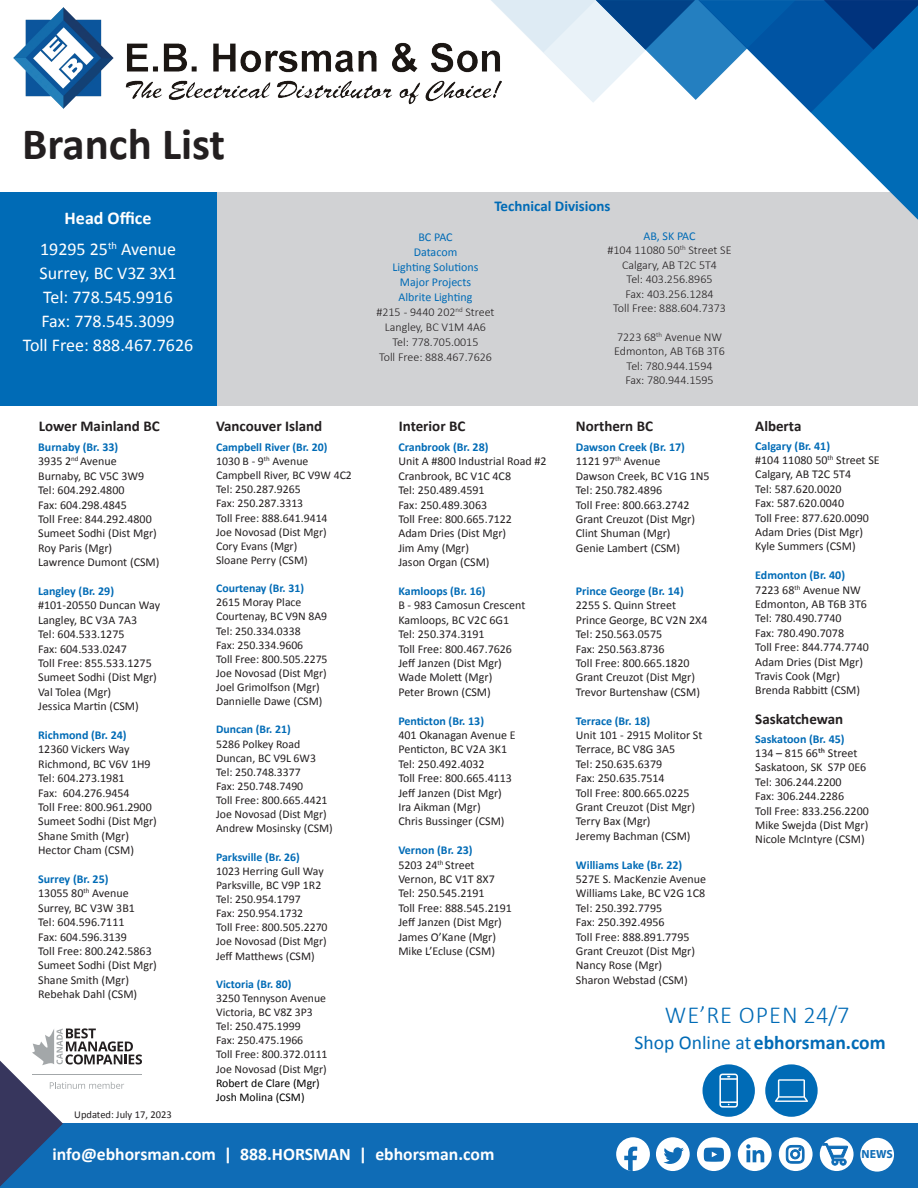
<style>
.page{position:relative;width:918px;height:1188px;background:#fff}
.page>*{position:absolute;margin:0;border:0;box-sizing:border-box;transform-origin:0 0}
.t1{font:700 45px "Calibri";color:#231f20}
.t2{font:300 24.45px "Calibri";letter-spacing:.04em;color:#006bb6}
.t3{font:700 19.5px "Calibri";color:#006bb6}
.t4{font:18px/24px "Calibri";color:#fff;text-align:center}
.t5{font:700 17.7px "Calibri";color:#fff}
.t6{font:700 15px "Calibri";color:#231f20}
.t7{font:700 15px "Calibri";color:#006bb6}
.t8{font:12px/14.4px "Calibri";color:#231f20}
.t9{font:300 12px/15px "Calibri";color:#231f20;text-align:center}
.t10{font:700 12px "Calibri";color:#006bb6}
.t11{font:700 11.85px "Myriad Pro";color:#0f6cb6}
.t12{font:11.7px/14.1px "Calibri";color:#231f20}
.t13{font:700 11.7px "Calibri";color:#006bb6}
.t14{font:11.7px/14.1px "Calibri";color:#000}
.t15{font:10.5px "Calibri";color:#231f20}
.s1{font-weight:700}
.s2{font-weight:400;color:#006bb6}
.s3{font-weight:700;color:#006bb6}
.s4{font-weight:400}
</style>
<div class="page">
<div style="left:0;top:1124px;width:918px;height:64px;background:#0f6cb6"></div>
<div style="left:820px;top:1137px;width:34px;height:34px;background:#fff;border-radius:50%"></div>
<div style="left:656px;top:1137px;width:34px;height:34px;background:#fff;border-radius:50%"></div>
<div style="left:697px;top:1137px;width:34px;height:34px;background:#fff;border-radius:50%"></div>
<div style="left:738px;top:1137px;width:34px;height:34px;background:#fff;border-radius:50%"></div>
<div style="left:779px;top:1137px;width:34px;height:34px;background:#fff;border-radius:50%"></div>
<svg style="left:616px;top:1137px;width:34px;height:34px"></svg>
<svg style="left:663px;top:1147px;width:21px;height:17px"></svg>
<svg style="left:704px;top:1148px;width:20px;height:14px"></svg>
<svg style="left:746px;top:1144px;width:18px;height:18px"></svg>
<div style="left:860px;top:1138px;width:34px;height:34px;background:#fff;border-radius:50%"></div>
<svg style="left:786px;top:1145px;width:19px;height:19px"></svg>
<svg style="left:822px;top:1143px;width:26px;height:23px"></svg>
<div style="left:1px;top:193px;width:917px;height:213px;background:#d1d2d4"></div>
<img style="left:14px;top:8px;width:469px;height:100px">
<svg style="left:698px;top:113px;width:220px;height:107px"></svg>
<svg style="left:483px;top:0;width:435px;height:113px"></svg>
<div style="left:703px;top:1064px;width:52px;height:53px;background:#006bb6;border-radius:50%"></div>
<svg style="left:719px;top:1074px;width:19px;height:34px"></svg>
<div style="left:765px;top:1064px;width:53px;height:53px;background:#006bb6;border-radius:50%"></div>
<svg style="left:775px;top:1079px;width:33px;height:23px"></svg>
<div style="left:0;top:193px;width:216px;height:213px;background:#006bb6"></div>
<svg style="left:0;top:1028px;width:141px;height:159px"></svg>
<hr style="left:33px;top:1074px;width:108px;height:1px;background:#a3a7a9">
<h1 class="t1" style="left:22px;top:112px;width:204px">Branch List</h1>
<h3 class="t4" style="left:40px;top:202px;width:137px;line-height:31.5px"><span class="s1">Head Office<br></span>19295 25<sup>th</sup> Avenue</h3>
<h3 class="t4" style="left:23px;top:261px;width:172px">Surrey, BC V3Z 3X1<br>Tel: 778.545.9916<br>Fax: 778.545.3099<br>Toll Free: 888.467.7626</h3>
<p class="t7" style="left:494px;top:195px;width:118px">Technical Divisions</p>
<p class="t9" style="left:376px;top:229px;width:120px"><span class="s2">BC PAC<br>Datacom<br>Lighting Solutions<br>Major Projects<br>Albrite Lighting<br></span>#215 - 9440 202<sup>nd</sup> Street<br>Langley, BC V1M 4A6<br>Tel: 778.705.0015<br>Toll Free: 888.467.7626</p>
<p class="t9" style="left:608px;top:229px;width:125px;line-height:14.4px"><span class="s2">AB, SK PAC<br></span>#104 11080 50<sup>th</sup> Street SE<br>Calgary, AB T2C 5T4<br>Tel: 403.256.8965<br>Fax: 403.256.1284<br>Toll Free: 888.604.7373</p>
<p class="t9" style="left:614px;top:329px;width:112px;line-height:14.4px">7223 68<sup>th</sup> Avenue NW<br>Edmonton, AB T6B 3T6<br>Tel: 780.944.1594<br>Fax: 780.944.1595</p>
<p class="t6" style="left:216px;top:415px;width:108px">Vancouver Island</p>
<p class="t12" style="left:216px;top:440px;width:137px"><span class="s3">Campbell River (Br. 20)<br></span>1030 B - 9<sup>th</sup> Avenue<br>Campbell River, BC V9W 4C2<br>Tel: 250.287.9265<br>Fax: 250.287.3313<br>Toll Free: 888.641.9414<br>Joe Novosad (Dist Mgr)<br>Cory Evans (Mgr)<br>Sloane Perry (CSM)</p>
<p class="t13" style="left:216px;top:580px;width:89px">Courtenay (Br. 31)</p>
<p class="t12" style="left:216px;top:595px;width:113px">2615 Moray Place<br>Courtenay, BC V9N 8A9<br>Tel: 250.334.0338<br>Fax: 250.334.9606<br>Toll Free: 800.505.2275<br>Joe Novosad (Dist Mgr)<br>Joel Grimolfson (Mgr)<br>Dannielle Dawe (CSM)</p>
<p class="t13" style="left:216px;top:721px;width:76px">Duncan (Br. 21)</p>
<p class="t12" style="left:216px;top:736px;width:118px">5286 Polkey Road<br>Duncan, BC V9L 6W3<br>Tel: 250.748.3377<br>Fax: 250.748.7490<br>Toll Free: 800.665.4421<br>Joe Novosad (Dist Mgr)<br>Andrew Mosinsky (CSM)</p>
<p class="t13" style="left:216px;top:848px;width:85px">Parksville (Br. 26)</p>
<p class="t12" style="left:216px;top:863px;width:113px">1023 Herring Gull Way<br>Parksville, BC V9P 1R2<br>Tel: 250.954.1797<br>Fax: 250.954.1732<br>Toll Free: 800.505.2270<br>Joe Novosad (Dist Mgr)<br>Jeff Matthews (CSM)</p>
<p class="t13" style="left:216px;top:976px;width:77px">Victoria (Br. 80)</p>
<p class="t12" style="left:216px;top:991px;width:113px">3250 Tennyson Avenue<br>Victoria, BC V8Z 3P3<br>Tel: 250.475.1999<br>Fax: 250.475.1966<br>Toll Free: 800.372.0111<br>Joe Novosad (Dist Mgr)</p>
<p class="t14" style="left:216px;top:1075px;width:105px">Robert de Clare (Mgr)<br>Josh Molina (CSM)</p>
<p class="t6" style="left:39px;top:415px;width:122px">Lower Mainland BC</p>
<p class="t6" style="left:399px;top:415px;width:68px">Interior BC</p>
<p class="t10" style="left:398px;top:439px;width:92px">Cranbrook (Br. 28)</p>
<p class="t8" style="left:398px;top:454px;width:150px">Unit A #800 Industrial Road #2<br>Cranbrook, BC V1C 4C8<br>Tel: 250.489.4591<br>Fax: 250.489.3063<br>Toll Free: 800.665.7122<br>Adam Dries (Dist Mgr)<br>Jim Amy (Mgr)<br>Jason Organ (CSM)</p>
<p class="t10" style="left:398px;top:583px;width:89px">Kamloops (Br. 16)</p>
<p class="t8" style="left:398px;top:598px;width:129px">B - 983 Camosun Crescent<br>Kamloops, BC V2C 6G1<br>Tel: 250.374.3191<br>Toll Free: 800.467.7626<br>Jeff Janzen (Dist Mgr)<br>Wade Molett (Mgr)<br>Peter Brown (CSM)</p>
<p class="t10" style="left:398px;top:712px;width:87px">Penticton (Br. 13)</p>
<p class="t8" style="left:398px;top:728px;width:119px">401 Okanagan Avenue E<br>Penticton, BC V2A 3K1<br>Tel: 250.492.4032<br>Toll Free: 800.665.4113<br>Jeff Janzen (Dist Mgr)<br>Ira Aikman (Mgr)<br>Chris Bussinger (CSM)</p>
<p class="t8" style="left:398px;top:843px;width:115px"><span class="s3">Vernon (Br. 23)<br></span>5203 24<sup>th</sup> Street<br>Vernon, BC V1T 8X7<br>Tel: 250.545.2191<br>Toll Free: 888.545.2191<br>Jeff Janzen (Dist Mgr)<br>James O’Kane (Mgr)<br>Mike L’Ecluse (CSM)</p>
<p class="t8" style="left:38px;top:440px;width:123px"><span class="s3">Burnaby (Br. 33)<br></span>3935 2<sup>nd</sup> Avenue<br>Burnaby, BC V5C 3W9<br>Tel: 604.292.4800<br>Fax: 604.298.4845<br>Toll Free: 844.292.4800<br>Sumeet Sodhi (Dist Mgr)<br>Roy Paris (Mgr)<br>Lawrence Dumont (CSM)</p>
<p class="t10" style="left:38px;top:583px;width:77px">Langley (Br. 29)</p>
<p class="t8" style="left:38px;top:598px;width:123px">#101-20550 Duncan Way<br>Langley, BC V3A 7A3<br>Tel: 604.533.1275<br>Fax: 604.533.0247<br>Toll Free: 855.533.1275<br>Sumeet Sodhi (Dist Mgr)<br>Val Tolea (Mgr)<br>Jessica Martin (CSM)</p>
<p class="t10" style="left:38px;top:727px;width:90px">Richmond (Br. 24)</p>
<p class="t8" style="left:38px;top:742px;width:120px">12360 Vickers Way<br>Richmond, BC V6V 1H9<br>Tel: 604.273.1981<br>Fax: 604.276.9454<br>Toll Free: 800.961.2900<br>Sumeet Sodhi (Dist Mgr)<br>Shane Smith (Mgr)<br>Hector Cham (CSM)</p>
<p class="t8" style="left:38px;top:872px;width:120px"><span class="s3">Surrey (Br. 25)<br></span>13055 80<sup>th</sup> Avenue<br>Surrey, BC V3W 3B1<br>Tel: 604.596.7111<br>Fax: 604.596.3139<br>Toll Free: 800.242.5863<br>Sumeet Sodhi (Dist Mgr)<br>Shane Smith (Mgr)<br>Rebehak Dahl (CSM)</p>
<p class="t15" style="left:74px;top:1107px;width:99px">Updated: July 17, 2023</p>
<p class="t6" style="left:576px;top:415px;width:79px">Northern BC</p>
<p class="t6" style="left:755px;top:415px;width:48px">Alberta</p>
<p class="t8" style="left:755px;top:438px;width:126px"><span class="s3">Calgary (Br. 41)<br></span>#104 11080 50<sup>th</sup> Street SE<br>Calgary, AB T2C 5T4<br>Tel: 587.620.0020<br>Fax: 587.620.0040<br>Toll Free: 877.620.0090<br>Adam Dries (Dist Mgr)<br>Kyle Summers (CSM)</p>
<p class="t8" style="left:755px;top:568px;width:115px"><span class="s3">Edmonton (Br. 40)<br></span>7223 68<sup>th</sup> Avenue NW<br>Edmonton, AB T6B 3T6<br>Tel: 780.490.7740<br>Fax: 780.490.7078<br>Toll Free: 844.774.7740<br>Adam Dries (Dist Mgr)<br>Travis Cook (Mgr)<br>Brenda Rabbitt (CSM)</p>
<p class="t6" style="left:755px;top:708px;width:90px">Saskatchewan</p>
<p class="t10" style="left:755px;top:730px;width:91px">Saskatoon (Br. 45)</p>
<p class="t8" style="left:755px;top:745px;width:115px">134 – 815 66th Street<br>Saskatoon, SK S7P 0E6<br>Tel: 306.244.2200<br>Fax: 306.244.2286<br>Toll Free: 833.256.2200<br>Mike Swejda (Dist Mgr)<br>Nicole McIntyre (CSM)</p>
<p class="t8" style="left:576px;top:440px;width:135px"><span class="s3">Dawson Creek (Br. 17)<br></span>1121 97<sup>th</sup> Avenue<br>Dawson Creek, BC V1G 1N5<br>Tel: 250.782.4896<br>Toll Free: 800.663.2742<br>Grant Creuzot (Dist Mgr)<br>Clint Shuman (Mgr)<br>Genie Lambert (CSM)</p>
<p class="t10" style="left:576px;top:583px;width:109px">Prince George (Br. 14)</p>
<p class="t8" style="left:576px;top:598px;width:133px">2255 S. Quinn Street<br>Prince George, BC V2N 2X4<br>Tel: 250.563.0575<br>Fax: 250.563.8736<br>Toll Free: 800.665.1820<br>Grant Creuzot (Dist Mgr)<br>Trevor Burtenshaw (CSM)</p>
<p class="t10" style="left:576px;top:712px;width:76px">Terrace (Br. 18)</p>
<p class="t8" style="left:576px;top:728px;width:128px">Unit 101 - 2915 Molitor St<br>Terrace, BC V8G 3A5<br>Tel: 250.635.6379<br>Fax: 250.635.7514<br>Toll Free: 800.665.0225<br>Grant Creuzot (Dist Mgr)<br>Terry Bax (Mgr)<br>Jeremy Bachman (CSM)</p>
<p class="t10" style="left:576px;top:856px;width:108px">Williams Lake (Br. 22)</p>
<p class="t8" style="left:576px;top:872px;width:132px">527E S. MacKenzie Avenue<br>Williams Lake, BC V2G 1C8<br>Tel: 250.392.7795<br>Fax: 250.392.4956<br>Toll Free: 888.891.7795<br>Grant Creuzot (Dist Mgr)<br>Nancy Rose (Mgr)<br>Sharon Webstad (CSM)</p>
<h2 class="t2" style="left:665px;top:999px;width:186px">WE’RE OPEN 24/7</h2>
<h3 class="t3" style="left:635px;top:1030px;width:253px"><span class="s4">Shop Online at</span> ebhorsman.com</h3>
<h3 class="t5" style="left:52px;top:1143px;width:443px">info@ebhorsman.com | 888.HORSMAN | ebhorsman.com</h3>
<p class="t11" style="left:862px;top:1146px;width:33px">NEWS</p>
</div>
